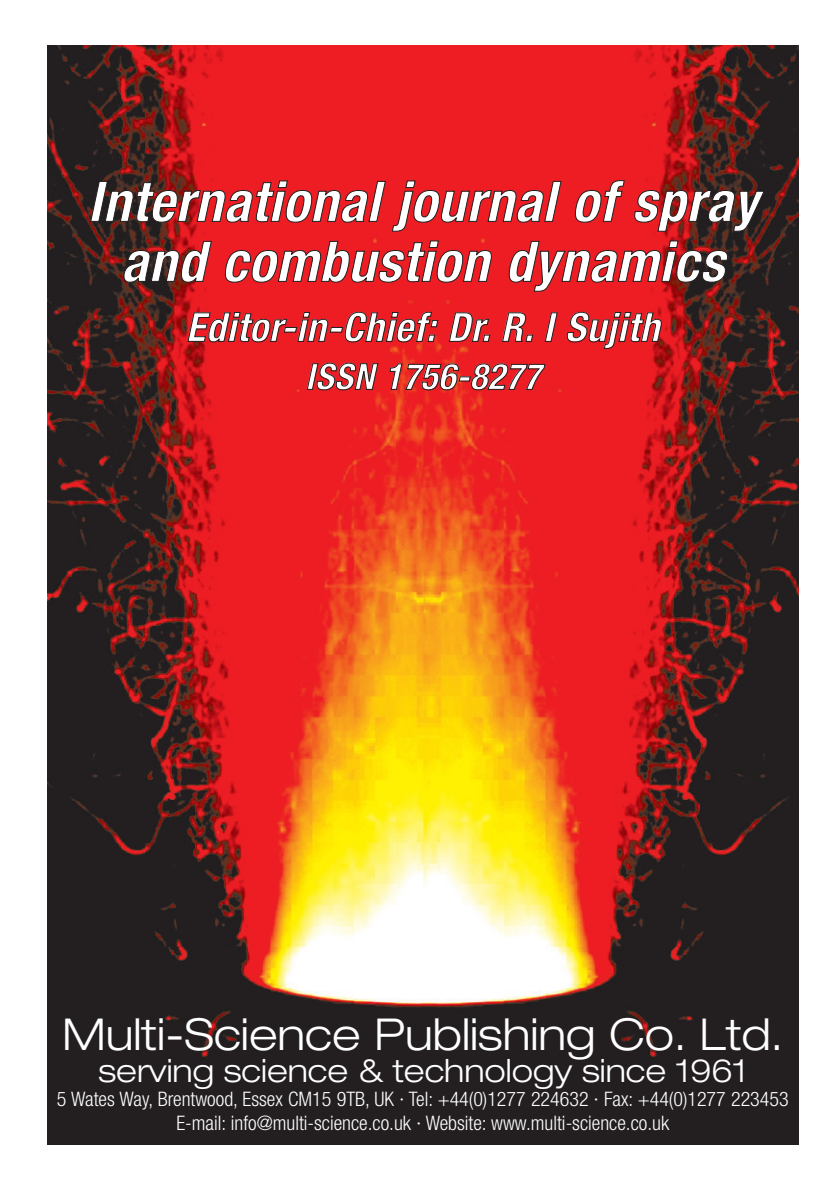
<style>
.page{position:relative;width:840px;height:1190px;background:#fff}
.page>*{position:absolute;margin:0;border:0;box-sizing:border-box;transform-origin:0 0}
.t1{font:italic 700 condensed 56px/60px "Helvetica Neue";letter-spacing:.01em;color:#fff;text-align:center}
.t2{font:300 expanded 44px "Helvetica Neue";color:#fff}
.t3{font:italic 700 condensed 40px "Helvetica Neue";letter-spacing:.015em;color:#fff}
.t4{font:italic 700 condensed 36px "Helvetica Neue";letter-spacing:.015em;color:#fff}
.t5{font:300 expanded 32px "Helvetica Neue";color:#fff}
.t6{font:300 condensed 20px/24px "Helvetica Neue";color:#fff;text-align:center}
</style>
<div class="page">
<div style="left:47px;top:45px;width:751px;height:1100px;background:#231f20"></div>
<img style="left:47px;top:45px;width:751px;height:1012px">
<h1 class="t1" style="left:88px;top:176px;width:672px">International journal of spray and combustion dynamics</h1>
<h3 class="t3" style="left:186px;top:313px;width:475px">Editor-in-Chief: Dr. R. I Sujith</h3>
<h3 class="t4" style="left:305px;top:364px;width:237px">ISSN 1756-8277</h3>
<h2 class="t2" style="left:63px;top:1019px;width:722px">Multi-Science Publishing Co. Ltd.</h2>
<h3 class="t5" style="left:99px;top:1059px;width:650px">serving science &amp; technology since 1961</h3>
<p class="t6" style="left:57px;top:1089px;width:733px">5 Wates Way, Brentwood, Essex CM15 9TB, UK · Tel: +44(0)1277 224632 · Fax: +44(0)1277 223453<br>E-mail: info@multi-science.co.uk · Website: www.multi-science.co.uk</p>
</div>
